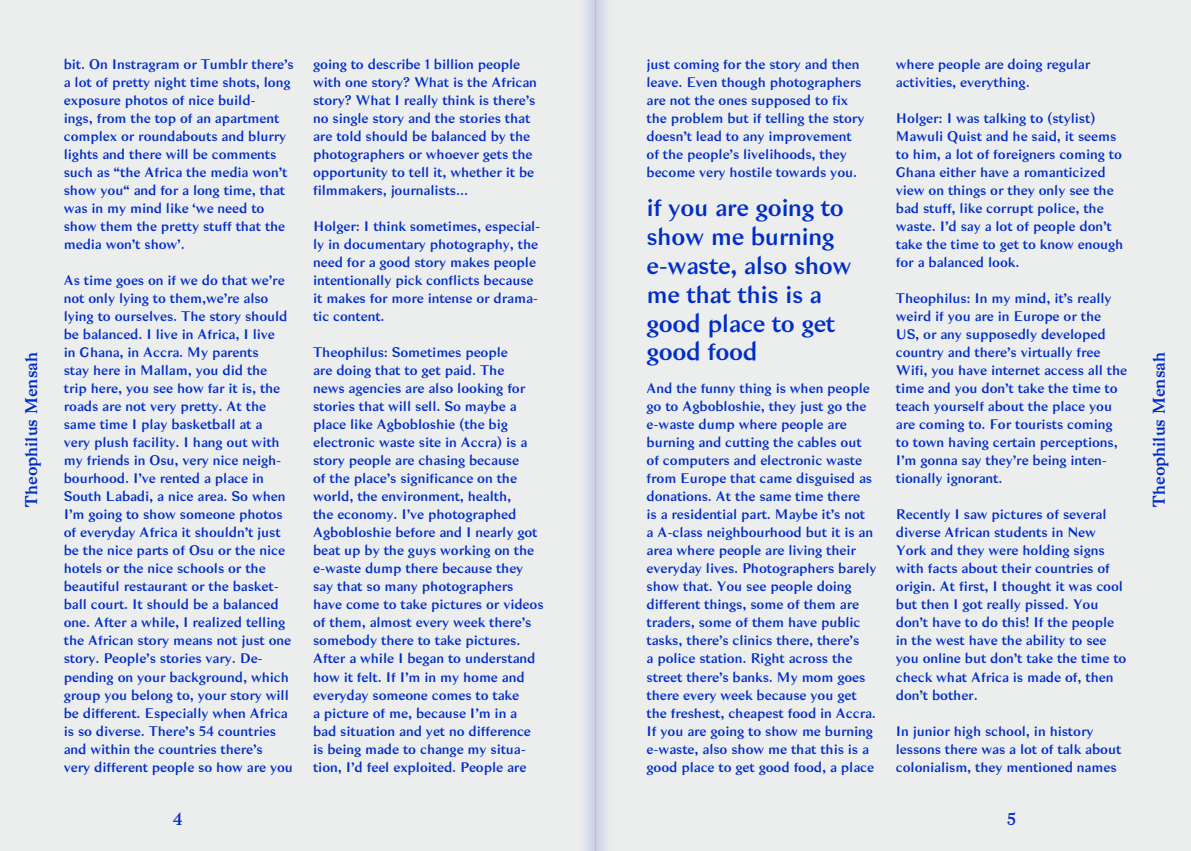
<style>
.page{position:relative;width:1191px;height:851px;background:#fff}
.page>*{position:absolute;margin:0;border:0;box-sizing:border-box;transform-origin:0 0}
.Highlights_Fließtext{font:24px/28.8px "Bagnard Sans";letter-spacing:-.015em;color:#002dc8}
.Interviewpartner_Ran{font:16.5px "Bagnard";color:#002dc8}
.Fließtext{font:13.5px/18px "Bagnard Sans";letter-spacing:-.005em;color:#002dc8}
</style>
<div class="page">
<div style="left:0;top:0;width:595px;height:850px;background:#eceded"></div>
<div style="left:595px;top:0;width:596px;height:850px;background:#eceded"></div>
<div style="left:583px;top:0;width:25px;height:850px;background:#002dc8;opacity:.75"></div>
<hr style="left:595px;top:0;width:1px;height:850px;background:#b3c0ee">
<p class="Fließtext" style="left:64px;top:55px;width:231px">bit. On Instragram or Tumblr there’s a lot of pretty night time shots, long exposure photos of nice build-<br>ings, from the top of an apartment complex or roundabouts and blurry lights and there will be comments such as “the Africa the media won’t show you“ and for a long time, that was in my mind like ‘we need to show them the pretty stuff that the media won’t show’.</p>
<p class="Fließtext" style="left:64px;top:271px;width:231px">As time goes on if we do that we’re not only lying to them,we’re also lying to ourselves. The story should be balanced. I live in Africa, I live<br>in Ghana, in Accra. My parents<br>stay here in Mallam, you did the trip here, you see how far it is, the roads are not very pretty. At the same time I play basketball at a<br>very plush facility. I hang out with my friends in Osu, very nice neigh&shy;bourhood. I’ve rented a place in South Labadi, a nice area. So when I’m going to show someone photos of everyday Africa it shouldn’t just be the nice parts of Osu or the nice hotels or the nice schools or the beautiful restaurant or the basket&shy;ball court. It should be a balanced one. After a while, I realized telling the African story means not just one story. People’s stories vary. De&shy;pending on your background, which group you belong to, your story will be different. Especially when Africa is so diverse. There’s 54 countries and within the countries there’s<br>very different people so how are you</p>
<p class="Fließtext" style="left:313px;top:55px;width:225px">going to describe 1 billion people with one story? What is the African story? What I really think is there’s no single story and the stories that are told should be balanced by the photographers or whoever gets the opportunity to tell it, whether it be filmmakers, journalists...</p>
<p class="Fließtext" style="left:313px;top:217px;width:229px">Holger: I think sometimes, especial&shy;ly in documentary photography, the need for a good story makes people intentionally pick conflicts because it makes for more intense or drama&shy;tic content.</p>
<p class="Fließtext" style="left:313px;top:343px;width:232px">Theophilus: Sometimes people<br>are doing that to get paid. The<br>news agencies are also looking for stories that will sell. So maybe a place like Agbobloshie (the big electronic waste site in Accra) is a story people are chasing because<br>of the place’s significance on the world, the environment, health,<br>the economy. I’ve photographed<br>Agbobloshie before and I nearly got beat up by the guys working on the e-waste dump there because they say that so many photographers have come to take pictures or videos of them, almost every week there’s somebody there to take pictures.<br>After a while I began to understand how it felt. If I’m in my home and everyday someone comes to take<br>a picture of me, because I’m in a bad situation and yet no difference is being made to change my situa&shy;tion, I’d feel exploited. People are</p>
<p class="Fließtext" style="left:646px;top:55px;width:219px">just coming for the story and then leave. Even though photographers are not the ones supposed to fix the problem but if telling the story doesn’t lead to any improvement of the people’s livelihoods, they become very hostile towards you.</p>
<p class="Fließtext" style="left:896px;top:55px;width:196px">where people are doing regular activities, everything.</p>
<p class="Fließtext" style="left:896px;top:109px;width:229px">Holger: I was talking to (stylist)<br>Mawuli Quist and he said, it seems to him, a lot of foreigners coming to<br>Ghana either have a romanticized view on things or they only see the bad stuff, like corrupt police, the waste. I’d say a lot of people don’t take the time to get to know enough for a balanced look.</p>
<p class="Fließtext" style="left:896px;top:289px;width:233px">Theophilus: In my mind, it’s really weird if you are in Europe or the US, or any supposedly developed country and there’s virtually free Wifi, you have internet access all the time and you don’t take the time to teach yourself about the place you are coming to. For tourists coming to town having certain perceptions, I’m gonna say they’re being inten&shy;tionally ignorant.</p>
<p class="Fließtext" style="left:896px;top:505px;width:232px">Recently I saw pictures of several diverse African students in New<br>York and they were holding signs with facts about their countries of origin. At first, I thought it was cool but then I got really pissed. You don’t have to do this! If the people in the west have the ability to see you online but don’t take the time to check what Africa is made of, then don’t bother.</p>
<p class="Fließtext" style="left:896px;top:721px;width:227px">In junior high school, in history lessons there was a lot of talk about colonialism, they mentioned names</p>
<p class="Highlights_Fließtext" style="left:646px;top:193px;width:207px">if you are going to show me burning e-waste, also show me that this is a good place to get good food</p>
<p class="Interviewpartner_Ran" style="left:21px;top:506px;width:156px;rotate:-90deg">Theophilus Mensah</p>
<p class="Interviewpartner_Ran" style="left:1148px;top:506px;width:156px;rotate:-90deg">Theophilus Mensah</p>
<p class="Fließtext" style="left:646px;top:379px;width:232px">And the funny thing is when people go to Agbobloshie, they just go the e-waste dump where people are burning and cutting the cables out of computers and electronic waste from Europe that came disguised as donations. At the same time there<br>is a residential part. Maybe it’s not<br>a A-class neighbourhood but it is an area where people are living their everyday lives. Photographers barely show that. You see people doing different things, some of them are traders, some of them have public tasks, there’s clinics there, there’s<br>a police station. Right across the street there’s banks. My mom goes there every week because you get the freshest, cheapest food in Accra.<br>If you are going to show me burning e-waste, also show me that this is a good place to get good food, a place</p>
<p class="Interviewpartner_Ran" style="left:173px;top:808px;width:11px">4</p>
<p class="Interviewpartner_Ran" style="left:1007px;top:808px;width:10px">5</p>
</div>
